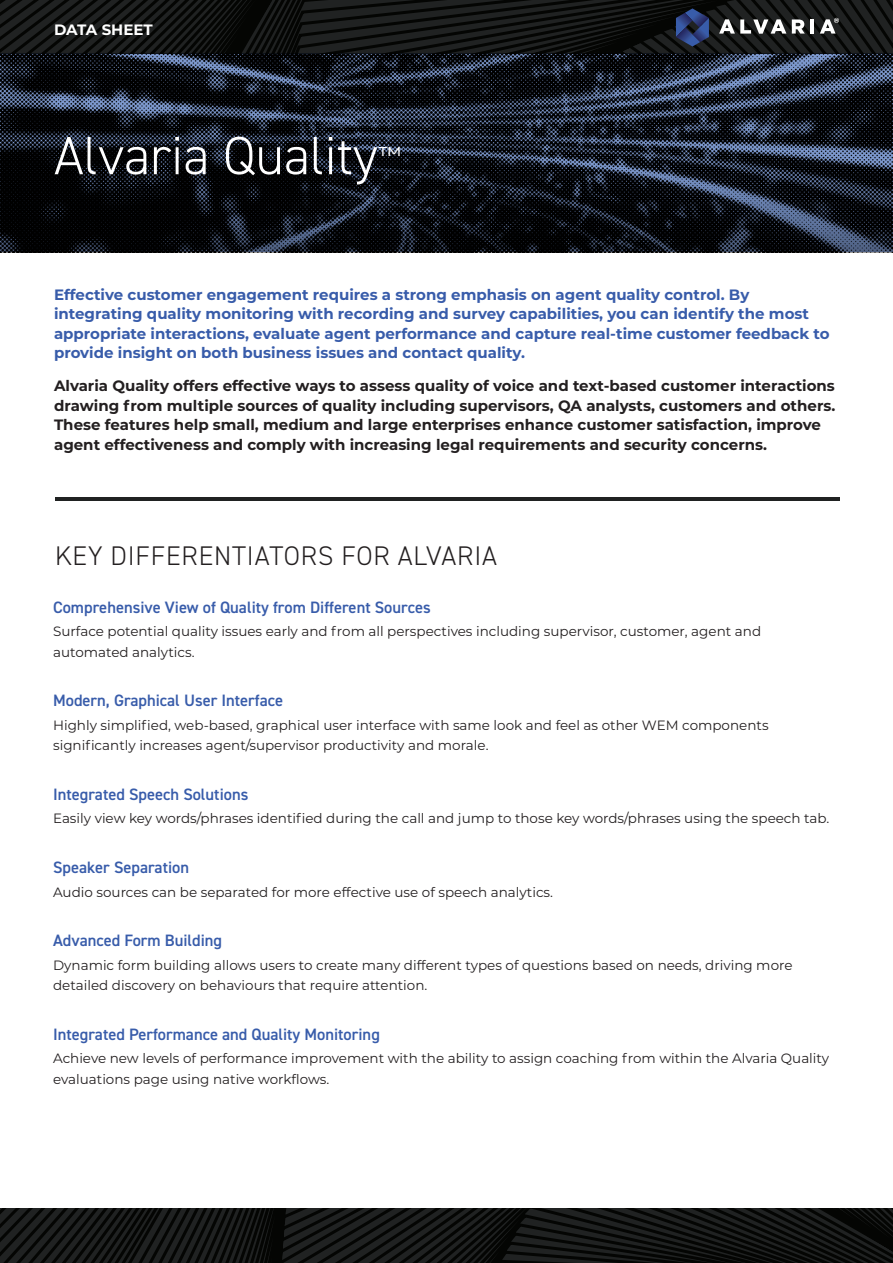
<style>
.page{position:relative;width:893px;height:1263px;background:#fff}
.page>*{position:absolute;margin:0;border:0;box-sizing:border-box;transform-origin:0 0}
.t1{font:300 54px "DIN2014";color:#fff}
.Subhead_Black_All_Ca{font:300 27px "DIN2014";letter-spacing:.03em;color:#231f20}
.t2{font:300 21.75px "DIN2014";color:#fff;scale:1.2 1}
.Subhead_Blue{font:600 16.5px "DIN2014";color:#385caa}
.Intro_Text_Black{font:700 15px/19.5px "Montserrat";color:#231f20}
.Intro_Text_Blue{font:700 15px/19.5px "Montserrat";color:#385caa}
.t3{font:700 15px "Montserrat";color:#fff}
.Body{font:13.5px/20.2px "Montserrat";color:#231f20}
</style>
<div class="page">
<svg style="left:0;top:0;width:893px;height:54px;background:#131514"></svg>
<svg style="left:719px;top:19px;width:67px;height:15px"></svg>
<svg style="left:792px;top:19px;width:13px;height:15px"></svg>
<hr style="left:810px;top:19px;width:4px;height:15px;background:#fff">
<svg style="left:676px;top:8px;width:33px;height:39px"></svg>
<svg style="left:820px;top:18px;width:19px;height:16px"></svg>
<svg style="left:0;top:54px;width:893px;height:112px;background:#1e2533"></svg>
<svg style="left:0;top:166px;width:893px;height:86px;background:#0f1219"></svg>
<hr style="left:55px;top:497px;width:785px;height:4px;background:#202222">
<svg style="left:0;top:1209px;width:893px;height:54px;background:#121413"></svg>
<p class="t3" style="left:54px;top:18px;width:100px">DATA SHEET</p>
<p class="t1" style="left:54px;top:123px;width:325px">Alvaria Quality</p>
<p class="t2" style="left:378px;top:141px;width:21px">™</p>
<p class="Intro_Text_Blue" style="left:54px;top:284px;width:777px">Effective customer engagement requires a strong emphasis on agent quality control. By integrating quality monitoring with recording and survey capabilities, you can identify the most appropriate interactions, evaluate agent performance and capture real-time customer feedback to provide insight on both business issues and contact quality.</p>
<p class="Intro_Text_Black" style="left:54px;top:375px;width:783px">Alvaria Quality offers effective ways to assess quality of voice and text-based customer interactions drawing from multiple sources of quality including supervisors, QA analysts, customers and others.<br>These features help small, medium and large enterprises enhance customer satisfaction, improve agent effectiveness and comply with increasing legal requirements and security concerns.</p>
<p class="Subhead_Black_All_Ca" style="left:55px;top:539px;width:443px">KEY DIFFERENTIATORS FOR ALVARIA</p>
<p class="Subhead_Blue" style="left:53px;top:596px;width:379px">Comprehensive View of Quality from Different Sources</p>
<p class="Body" style="left:53px;top:621px;width:710px">Surface potential quality issues early and from all perspectives including supervisor, customer, agent and automated analytics.</p>
<p class="Subhead_Blue" style="left:53px;top:689px;width:232px">Modern, Graphical User Interface</p>
<p class="Body" style="left:53px;top:714px;width:717px">Highly simplified, web-based, graphical user interface with same look and feel as other WEM components significantly increases agent/supervisor productivity and morale.</p>
<p class="Subhead_Blue" style="left:53px;top:783px;width:197px">Integrated Speech Solutions</p>
<p class="Body" style="left:53px;top:808px;width:778px">Easily view key words/phrases identified during the call and jump to those key words/phrases using the speech tab.</p>
<p class="Subhead_Blue" style="left:53px;top:856px;width:137px">Speaker Separation</p>
<p class="Body" style="left:53px;top:881px;width:501px">Audio sources can be separated for more effective use of speech analytics.</p>
<p class="Subhead_Blue" style="left:53px;top:929px;width:171px">Advanced Form Building</p>
<p class="Body" style="left:53px;top:954px;width:741px">Dynamic form building allows users to create many different types of questions based on needs, driving more detailed discovery on behaviours that require attention.</p>
<p class="Subhead_Blue" style="left:53px;top:1023px;width:328px">Integrated Performance and Quality Monitoring</p>
<p class="Body" style="left:53px;top:1048px;width:778px">Achieve new levels of performance improvement with the ability to assign coaching from within the Alvaria Quality evaluations page using native workflows.</p>
</div>
